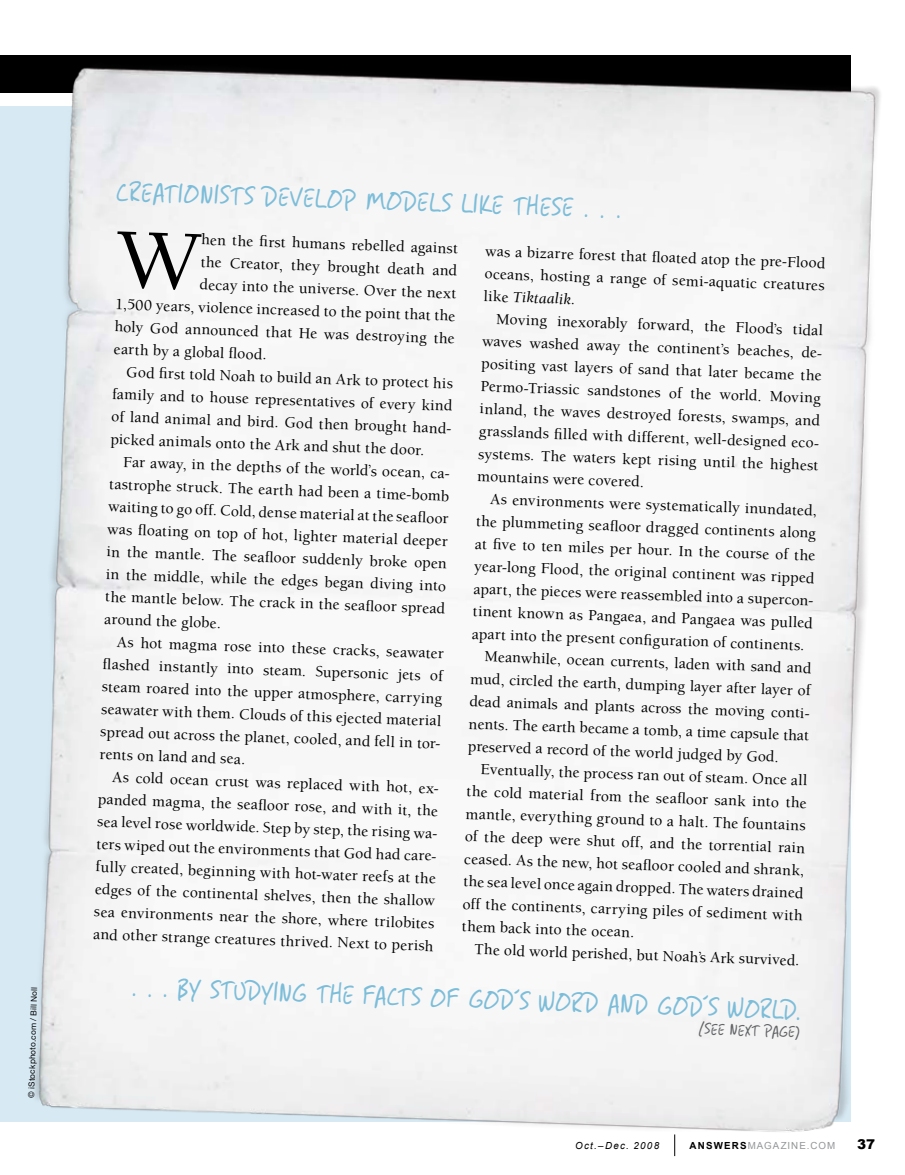
<style>
.page{position:relative;width:905px;height:1175px;background:#fff}
.page>*{position:absolute;margin:0;border:0;box-sizing:border-box;transform-origin:0 0}
.t1{font:30px "SF Grunge Sans";color:#7cbdd9}
.t2{font:18px "SF Grunge Sans";color:#636467}
.t3{font:500 15.75px/22.5px "Berkeley Std";color:#000;text-align:justify}
.t4{font:900 13.5px "Arial";color:#000}
.t5{font:9.75px "Arial";letter-spacing:.105em;color:#939598}
.t6{font:italic 9.75px "Arial";letter-spacing:.13em;color:#000}
.t7{font:8.25px "Helvetica Neue LT Std";color:#000}
.s1{font-weight:400;font-style:italic}
.s2{font-weight:700;color:#000}
</style>
<div class="page">
<img style="left:0;top:55px;width:881px;height:1101px">
<div style="left:116px;top:231px;width:85px;height:60px;background:#f5f5f5"></div>
<p class="t7" style="left:26px;top:1097px;width:112px;rotate:-88deg">© iStockphoto.com / Bill Noll</p>
<h1 class="t1" style="left:117px;top:172px;width:506px;rotate:2deg">Creationists develop models like these . . .</h1>
<p class="t3" style="left:202px;top:228px;width:258px;rotate:2deg">hen the fi rst humans rebelled against</p>
<p class="t3" style="left:201px;top:251px;width:258px;rotate:2deg">the Creator, they brought death and</p>
<p class="t3" style="left:200px;top:273px;width:258px;rotate:2deg">decay into the universe. Over the next</p>
<p class="t3" style="left:116px;top:293px;width:342px;rotate:2deg">1,500 years, violence increased to the point that the</p>
<p class="t3" style="left:115px;top:315px;width:342px;rotate:2deg">holy God announced that He was destroying the</p>
<p class="t3" style="left:114px;top:338px;width:154px;rotate:2deg">earth by a global fl ood.</p>
<p class="t3" style="left:127px;top:361px;width:328px;rotate:2deg">God fi rst told Noah to build an Ark to protect his</p>
<p class="t3" style="left:113px;top:383px;width:342px;rotate:2deg">family and to house representatives of every kind</p>
<p class="t3" style="left:112px;top:405px;width:344px;rotate:2deg">of land animal and bird. God then brought hand-</p>
<p class="t3" style="left:111px;top:428px;width:315px;rotate:2deg">picked animals onto the Ark and shut the door.</p>
<p class="t3" style="left:124px;top:451px;width:331px;rotate:2deg">Far away, in the depths of the world’s ocean, ca-</p>
<p class="t3" style="left:109px;top:473px;width:342px;rotate:2deg">tastrophe struck. The earth had been a time-bomb</p>
<p class="t3" style="left:109px;top:495px;width:342px;rotate:2deg">waiting to go off. Cold, dense material at the seafl oor</p>
<p class="t3" style="left:108px;top:518px;width:342px;rotate:2deg">was fl oating on top of hot, lighter material deeper</p>
<p class="t3" style="left:107px;top:540px;width:342px;rotate:2deg">in the mantle. The seafl oor suddenly broke open</p>
<p class="t3" style="left:106px;top:563px;width:342px;rotate:2deg">in the middle, while the edges began diving into</p>
<p class="t3" style="left:105px;top:585px;width:342px;rotate:2deg">the mantle below. The crack in the seafl oor spread</p>
<p class="t3" style="left:105px;top:608px;width:118px;rotate:2deg">around the globe.</p>
<p class="t3" style="left:117px;top:631px;width:328px;rotate:2deg">As hot magma rose into these cracks, seawater</p>
<p class="t3" style="left:103px;top:653px;width:342px;rotate:2deg">fl ashed instantly into steam. Supersonic jets of</p>
<p class="t3" style="left:102px;top:675px;width:342px;rotate:2deg">steam roared into the upper atmosphere, carrying</p>
<p class="t3" style="left:102px;top:698px;width:342px;rotate:2deg">seawater with them. Clouds of this ejected material</p>
<p class="t3" style="left:101px;top:720px;width:344px;rotate:2deg">spread out across the planet, cooled, and fell in tor-</p>
<p class="t3" style="left:100px;top:743px;width:147px;rotate:2deg">rents on land and sea.</p>
<p class="t3" style="left:113px;top:766px;width:331px;rotate:2deg">As cold ocean crust was replaced with hot, ex-</p>
<p class="t3" style="left:98px;top:788px;width:342px;rotate:2deg">panded magma, the seafl oor rose, and with it, the</p>
<p class="t3" style="left:98px;top:810px;width:344px;rotate:2deg">sea level rose worldwide. Step by step, the rising wa-</p>
<p class="t3" style="left:97px;top:833px;width:344px;rotate:2deg">ters wiped out the environments that God had care-</p>
<p class="t3" style="left:96px;top:855px;width:342px;rotate:2deg">fully created, beginning with hot-water reefs at the</p>
<p class="t3" style="left:95px;top:878px;width:342px;rotate:2deg">edges of the continental shelves, then the shallow</p>
<p class="t3" style="left:94px;top:900px;width:342px;rotate:2deg">sea environments near the shore, where trilobites</p>
<p class="t3" style="left:94px;top:923px;width:342px;rotate:2deg">and other strange creatures thrived. Next to perish</p>
<p class="t3" style="left:485px;top:240px;width:342px;rotate:2deg">was a bizarre forest that fl oated atop the pre-Flood oceans, hosting a range of semi-aquatic creatures like <span class="s1">Tiktaalik</span>.</p>
<p class="t3" style="left:483px;top:307px;width:344px;text-align:left;text-indent:13px;rotate:2deg">Moving inexorably forward, the Flood’s tidal waves washed away the continent’s beaches, de&shy;positing vast layers of sand that later became the Permo-Triassic sandstones of the world. Moving inland, the waves destroyed forests, swamps, and grasslands fi lled with different, well-designed eco&shy;systems. The waters kept rising until the highest mountains were covered.</p>
<p class="t3" style="left:490px;top:488px;width:328px;rotate:2deg">As environments were systematically inundated,</p>
<p class="t3" style="left:476px;top:510px;width:342px;rotate:2deg">the plummeting seafl oor dragged continents along</p>
<p class="t3" style="left:475px;top:532px;width:342px;rotate:2deg">at fi ve to ten miles per hour. In the course of the</p>
<p class="t3" style="left:474px;top:555px;width:342px;rotate:2deg">year-long Flood, the original continent was ripped</p>
<p class="t3" style="left:474px;top:577px;width:344px;rotate:2deg">apart, the pieces were reassembled into a supercon-</p>
<p class="t3" style="left:473px;top:600px;width:342px;rotate:2deg">tinent known as Pangaea, and Pangaea was pulled</p>
<p class="t3" style="left:472px;top:622px;width:334px;rotate:2deg">apart into the present confi guration of continents.</p>
<p class="t3" style="left:485px;top:645px;width:328px;rotate:2deg">Meanwhile, ocean currents, laden with sand and</p>
<p class="t3" style="left:471px;top:667px;width:342px;rotate:2deg">mud, circled the earth, dumping layer after layer of</p>
<p class="t3" style="left:470px;top:690px;width:344px;rotate:2deg">dead animals and plants across the moving conti-</p>
<p class="t3" style="left:469px;top:712px;width:342px;rotate:2deg">nents. The earth became a tomb, a time capsule that</p>
<p class="t3" style="left:468px;top:735px;width:312px;rotate:2deg">preserved a record of the world judged by God.</p>
<p class="t3" style="left:481px;top:758px;width:328px;rotate:2deg">Eventually, the process ran out of steam. Once all</p>
<p class="t3" style="left:467px;top:780px;width:342px;rotate:2deg">the cold material from the seafl oor sank into the</p>
<p class="t3" style="left:466px;top:802px;width:342px;rotate:2deg">mantle, everything ground to a halt. The fountains</p>
<p class="t3" style="left:465px;top:825px;width:342px;rotate:2deg">of the deep were shut off, and the torrential rain</p>
<p class="t3" style="left:464px;top:847px;width:342px;rotate:2deg">ceased. As the new, hot seafl oor cooled and shrank,</p>
<p class="t3" style="left:463px;top:870px;width:342px;rotate:2deg">the sea level once again dropped. The waters drained</p>
<p class="t3" style="left:463px;top:892px;width:342px;rotate:2deg">off the continents, carrying piles of sediment with</p>
<p class="t3" style="left:462px;top:915px;width:174px;rotate:2deg">them back into the ocean.</p>
<p class="t3" style="left:475px;top:938px;width:326px;rotate:2deg">The old world perished, but Noah’s Ark survived.</p>
<h1 class="t1" style="left:132px;top:967px;width:671px;rotate:2deg">. . . by studying the facts of God’s Word and God’s world.</h1>
<p class="t2" style="left:699px;top:1016px;width:103px;rotate:2deg">(see next page)</p>
<p class="t6" style="left:575px;top:1138px;width:85px">Oct.–Dec. 2008</p>
<p class="t5" style="left:689px;top:1138px;width:147px"><span class="s2">ANSWERS</span>MAGAZINE.COM</p>
<p class="t4" style="left:857px;top:1134px;width:20px">37</p>
</div>
